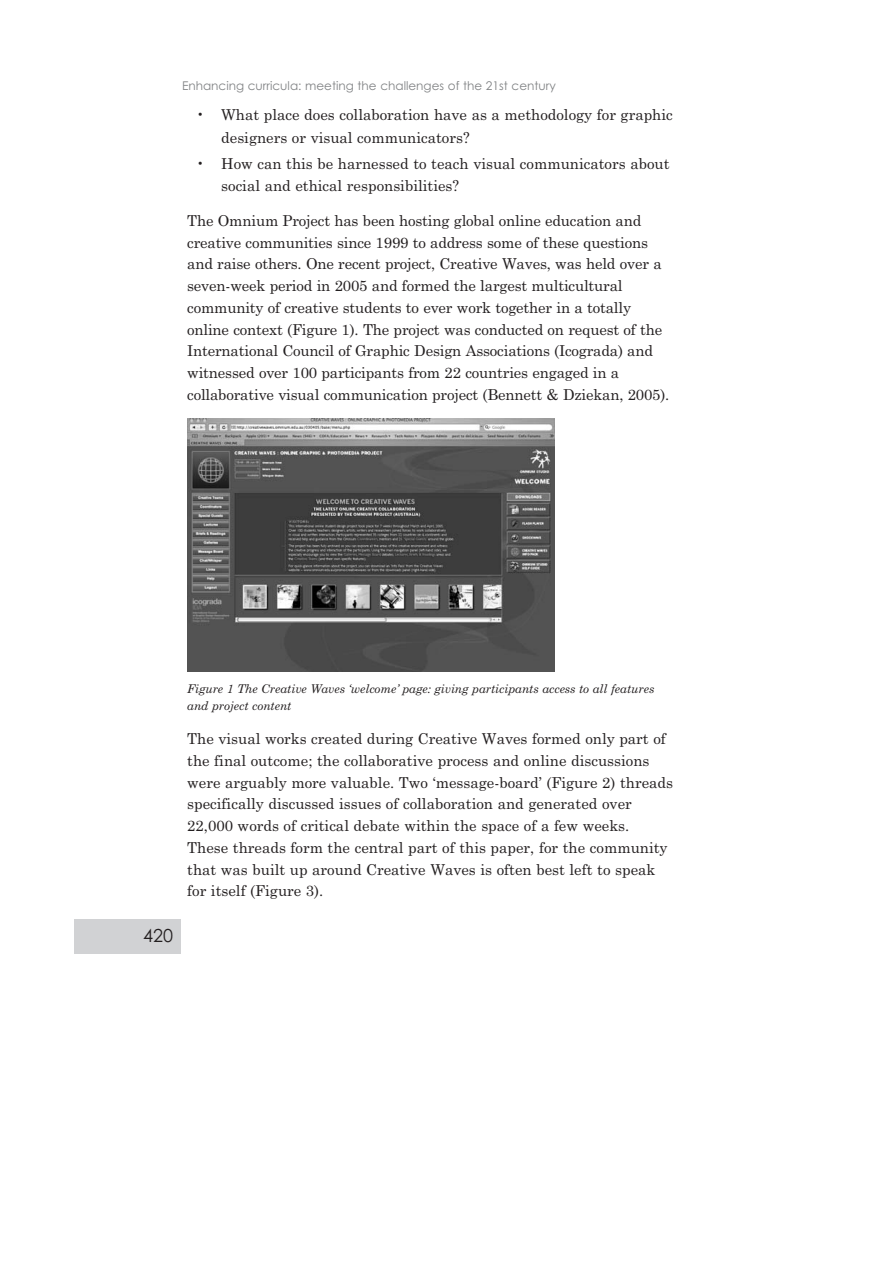
<style>
.page{position:relative;width:893px;height:1263px;background:#fff}
.page>*{position:absolute;margin:0;border:0;box-sizing:border-box;transform-origin:0 0}
.t1{font:18px "Century Gothic";color:#231f20}
.t2{font:15px/21.8px "Century Schoolbook";color:#231f20}
.t3{font:italic 12px/16.5px "Century Schoolbook";letter-spacing:-.005em;color:#231f20}
.t4{font:12px "Century Gothic";color:#808284}
</style>
<div class="page">
<div style="left:74px;top:920px;width:107px;height:34px;background:#d1d2d4"></div>
<img style="left:188px;top:419px;width:367px;height:252px">
<p class="t4" style="left:182px;top:81px;width:375px">Enhancing curricula: meeting the challenges of the 21st century</p>
<p class="t2" style="left:221px;top:105px;width:453px;line-height:22.2px;text-indent:-26px">• What place does collaboration have as a methodology for graphic designers or visual communicators?</p>
<p class="t2" style="left:221px;top:154px;width:450px;line-height:22.2px;text-indent:-26px">• How can this be harnessed to teach visual communicators about social and ethical responsibilities?</p>
<p class="t2" style="left:187px;top:211px;width:484px">The Omnium Project has been hosting global online education and creative communities since 1999 to address some of these questions and raise others. One recent project, Creative Waves, was held over a seven-week period in 2005 and formed the largest multicultural community of creative students to ever work together in a totally online context (Figure 1). The project was conducted on request of the International Council of Graphic Design Associations (Icograda) and witnessed over 100 participants from 22 countries engaged in a collaborative visual communication project (Bennett &amp; Dziekan, 2005).</p>
<p class="t1" style="left:143px;top:929px;width:31px">420</p>
<p class="t3" style="left:187px;top:682px;width:469px">Figure 1 The Creative Waves ‘welcome’ page: giving participants access to all features and project content</p>
<p class="t2" style="left:187px;top:729px;width:487px">The visual works created during Creative Waves formed only part of the final outcome; the collaborative process and online discussions were arguably more valuable. Two ‘message-board’ (Figure 2) threads specifically discussed issues of collaboration and generated over 22,000 words of critical debate within the space of a few weeks.<br>These threads form the central part of this paper, for the community that was built up around Creative Waves is often best left to speak for itself (Figure 3).</p>
</div>
